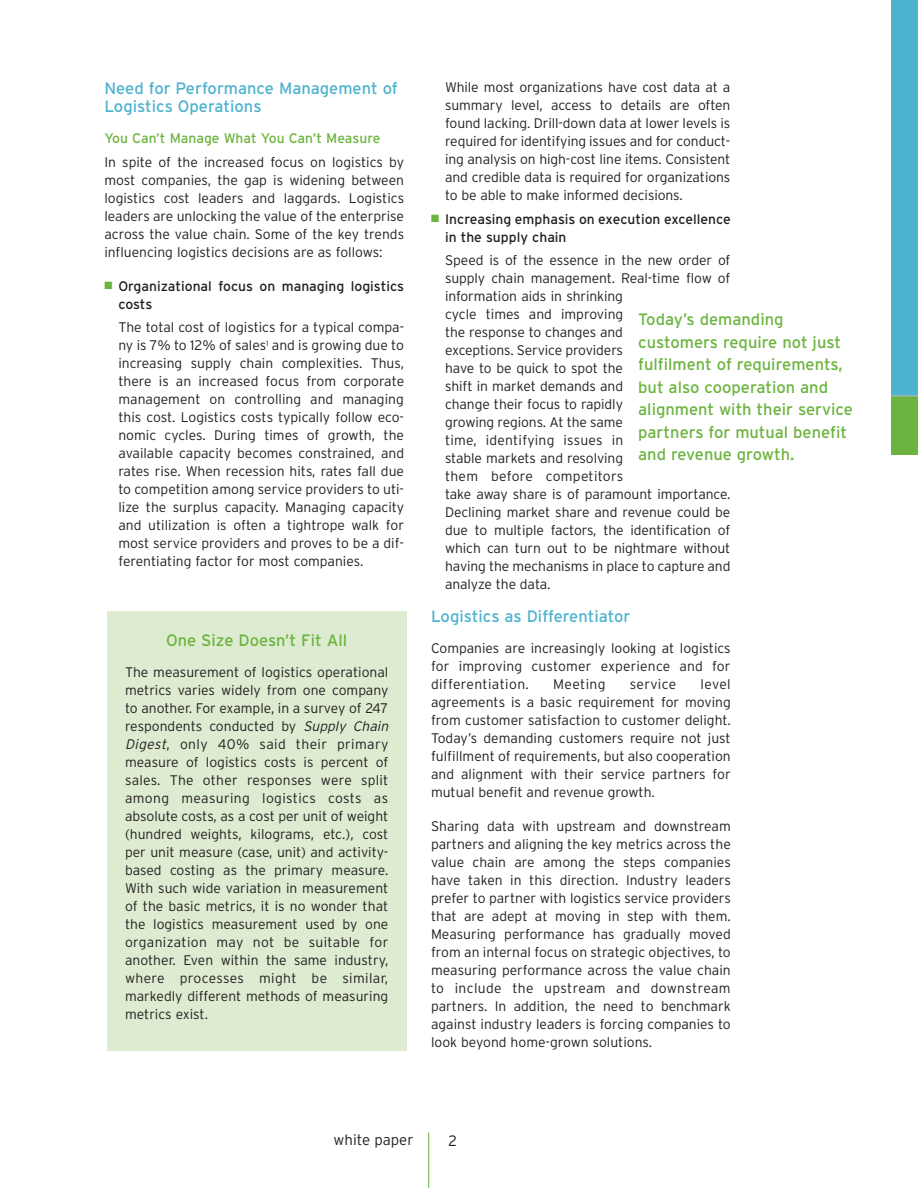
<style>
.page{position:relative;width:918px;height:1188px;background:#fff}
.page>*{position:absolute;margin:0;border:0;box-sizing:border-box;transform-origin:0 0}
.t1{font:16.5px/22.5px "Interstate";color:#6cb43f}
.t2{font:16.5px/18px "Interstate";color:#4db3cf}
.t3{font:300 15px "Interstate";color:#231f20}
.t4{font:300 13.8px/18px "Interstate";letter-spacing:-.005em;color:#231f20;text-align:justify}
.t5{font:13.8px/18px "Interstate";color:#231f20}
.t6{font:13.8px "Interstate";color:#6cb43f}
.t7{font:300 13.8px "Interstate";letter-spacing:.025em;color:#231f20}
.s1{color:#6cb43f}
.s2{font-style:italic}
</style>
<div class="page">
<div style="left:891px;top:0;width:27px;height:396px;background:#4db3cf"></div>
<div style="left:891px;top:396px;width:27px;height:58px;background:#6cb43f"></div>
<svg style="left:891px;top:396px;width:27px;height:1px"></svg>
<hr style="left:428px;top:1133px;width:1px;height:55px;background:#6cb43f">
<div style="left:108px;top:611px;width:299px;height:440px;background:#ddebd1"></div>
<p class="t2" style="left:104px;top:80px;width:295px">Need for Performance Management of<br>Logistics Operations</p>
<p class="t6" style="left:104px;top:130px;width:278px">You Can’t Manage What You Can’t Measure</p>
<p class="t4" style="left:104px;top:153px;width:301px">In spite of the increased focus on logistics by most companies, the gap is widening between logistics cost leaders and laggards. Logistics leaders are unlocking the value of the enterprise across the value chain. Some of the key trends influencing logistics decisions are as follows:</p>
<p class="t5" style="left:118px;top:277px;width:287px;text-indent:-14px"><span class="s1">■</span> Organizational focus on managing logistics costs</p>
<p class="t4" style="left:118px;top:319px;width:287px">The total cost of logistics for a typical compa&shy;ny is 7% to 12% of sales<sup>1</sup> and is growing due to increasing supply chain complexities. Thus, there is an increased focus from corporate management on controlling and managing this cost. Logistics costs typically follow eco&shy;nomic cycles. During times of growth, the available capacity becomes constrained, and rates rise. When recession hits, rates fall due to competition among service providers to uti&shy;lize the surplus capacity. Managing capacity and utilization is often a tightrope walk for most service providers and proves to be a dif&shy;ferentiating factor for most companies.</p>
<p class="t1" style="left:166px;top:629px;width:183px">One Size Doesn’t Fit All</p>
<p class="t4" style="left:125px;top:663px;width:267px;text-align:left">The measurement of logistics operational metrics varies widely from one company to another. For example, in a survey of 247 respondents conducted by <span class="s2">Supply Chain Digest</span>, only 40% said their primary measure of logistics costs is percent of sales. The other responses were split among measuring logistics costs as absolute costs, as a cost per unit of weight (hundred weights, kilograms, etc.), cost per unit measure (case, unit) and activity&shy;based costing as the primary measure.<br>With such wide variation in measurement of the basic metrics, it is no wonder that the logistics measurement used by one organization may not be suitable for another. Even within the same industry, where processes might be similar, markedly different methods of measuring metrics exist.</p>
<p class="t4" style="left:445px;top:78px;width:287px">While most organizations have cost data at a summary level, access to details are often found lacking. Drill-down data at lower levels is required for identifying issues and for conduct&shy;ing analysis on high-cost line items. Consistent and credible data is required for organizations to be able to make informed decisions.</p>
<p class="t5" style="left:445px;top:210px;width:287px;text-indent:-14px"><span class="s1">■</span> Increasing emphasis on execution excellence in the supply chain</p>
<p class="t4" style="left:445px;top:251px;width:287px;text-align:left">Speed is of the essence in the new order of supply chain management. Real-time flow of information aids in shrinking<br>cycle times and improving<br>the response to changes and<br>exceptions. Service providers<br>have to be quick to spot the<br>shift in market demands and<br>change their focus to rapidly<br>growing regions. At the same<br>time, identifying issues in<br>stable markets and resolving<br>them before competitors<br>take away share is of paramount importance.<br>Declining market share and revenue could be due to multiple factors, the identification of which can turn out to be nightmare without having the mechanisms in place to capture and analyze the data.</p>
<p class="t2" style="left:431px;top:607px;width:201px">Logistics as Differentiator</p>
<p class="t4" style="left:431px;top:639px;width:301px">Companies are increasingly looking at logistics for improving customer experience and for differentiation.</p>
<p class="t1" style="left:638px;top:308px;width:216px">Today’s demanding customers require not just fulfilment of requirements, but also cooperation and alignment with their service partners for mutual benefit and revenue growth.</p>
<p class="t4" style="left:431px;top:675px;width:301px;text-indent:270px">level agreements is a basic requirement for moving from customer satisfaction to customer delight.<br>Today’s demanding customers require not just fulfillment of requirements, but also cooperation and alignment with their service partners for mutual benefit and revenue growth.</p>
<p class="t4" style="left:431px;top:818px;width:301px">Sharing data with upstream and downstream partners and aligning the key metrics across the value chain are among the steps companies have taken in this direction. Industry leaders prefer to partner with logistics service providers that are adept at moving in step with them.<br>Measuring performance has gradually moved from an internal focus on strategic objectives, to measuring performance across the value chain to include the upstream and downstream partners. In addition, the need to benchmark against industry leaders is forcing companies to look beyond home-grown solutions.</p>
<p class="t7" style="left:553px;top:676px;width:54px">Meeting</p>
<p class="t7" style="left:630px;top:676px;width:48px">service</p>
<p class="t3" style="left:334px;top:1132px;width:81px">white paper</p>
<p class="t3" style="left:448px;top:1132px;width:10px">2</p>
</div>
